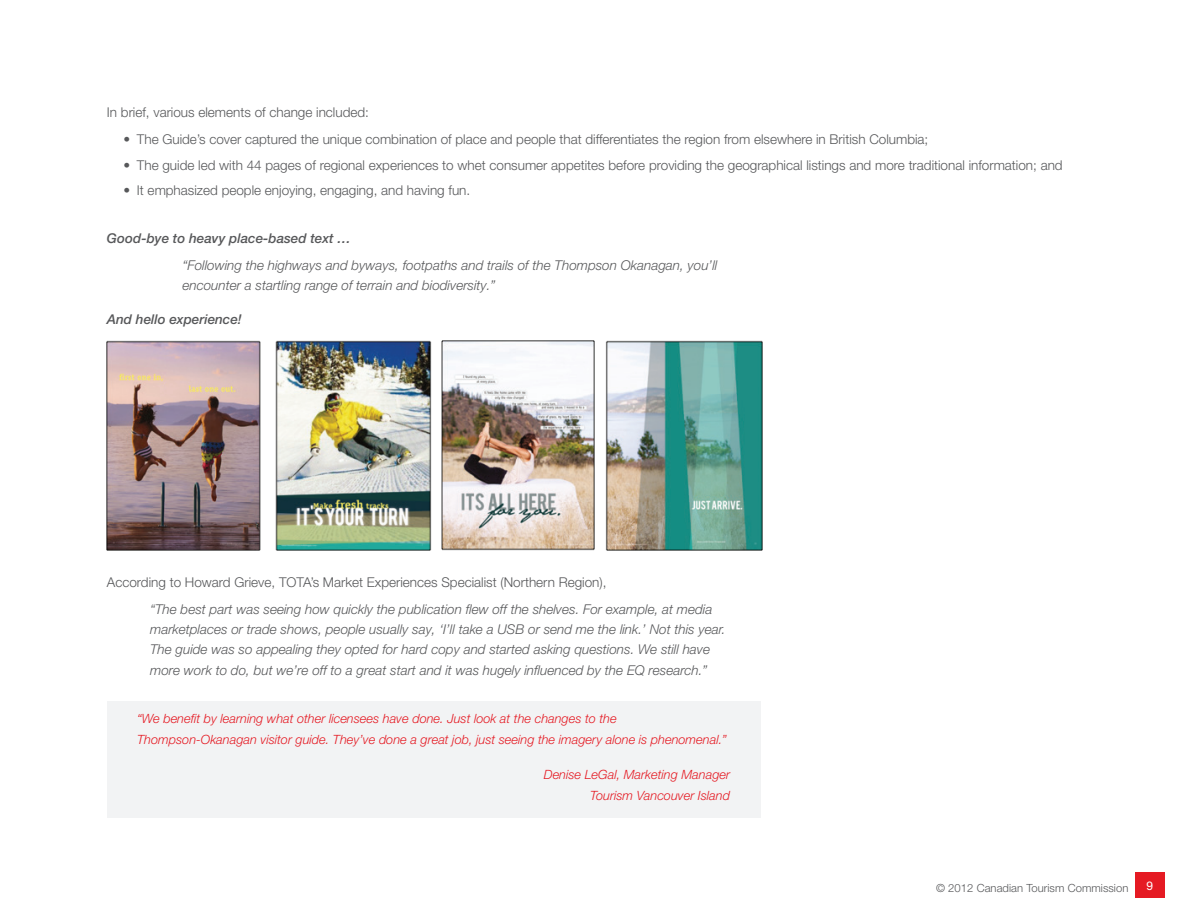
<style>
.page{position:relative;width:1188px;height:918px;background:#fff}
.page>*{position:absolute;margin:0;border:0;box-sizing:border-box;transform-origin:0 0}
.t1{font:italic 300 13.5px/20.2px "Helvetica Neue LT Pro";color:#57585a}
.t2{font:300 13.5px "Helvetica Neue LT Pro";color:#57585a}
.t3{font:italic 500 13.5px "Helvetica Neue LT Pro";color:#57585a}
.t4{font:italic 300 12.75px/21px "Helvetica Neue LT Pro";color:#e51a23}
.t5{font:12px "Helvetica Neue LT Pro";color:#fff}
.t6{font:300 11.25px "Helvetica Neue LT Pro";letter-spacing:.005em;color:#57585a}
</style>
<div class="page">
<div style="left:1135px;top:873px;width:30px;height:25px;background:#e51a23"></div>
<img style="left:107px;top:341px;width:655px;height:209px">
<div style="left:107px;top:701px;width:653px;height:117px;background:#f2f3f4"></div>
<p class="t2" style="left:107px;top:104px;width:264px">In brief, various elements of change included:</p>
<p class="t2" style="left:123px;top:131px;width:806px">• The Guide’s cover captured the unique combination of place and people that differentiates the region from elsewhere in British Columbia;</p>
<p class="t2" style="left:123px;top:157px;width:941px">• The guide led with 44 pages of regional experiences to whet consumer appetites before providing the geographical listings and more traditional information; and</p>
<p class="t2" style="left:123px;top:182px;width:348px">• It emphasized people enjoying, engaging, and having fun.</p>
<p class="t3" style="left:107px;top:230px;width:246px">Good-bye to heavy place-based text …</p>
<p class="t1" style="left:183px;top:254px;width:536px">“Following the highways and byways, footpaths and trails of the Thompson Okanagan, you’ll encounter a startling range of terrain and biodiversity.”</p>
<p class="t3" style="left:107px;top:311px;width:137px">And hello experience!</p>
<p class="t2" style="left:107px;top:574px;width:501px">According to Howard Grieve, TOTA’s Market Experiences Specialist (Northern Region),</p>
<p class="t1" style="left:150px;top:599px;width:577px">“The best part was seeing how quickly the publication flew off the shelves. For example, at media marketplaces or trade shows, people usually say, ‘I’ll take a USB or send me the link.’ Not this year.<br>The guide was so appealing they opted for hard copy and started asking questions. We still have more work to do, but we’re off to a great start and it was hugely influenced by the EQ research.”</p>
<p class="t4" style="left:137px;top:708px;width:591px">“We benefit by learning what other licensees have done. Just look at the changes to the<br>Thompson‑Okanagan visitor guide. They’ve done a great job, just seeing the imagery alone is phenomenal.”</p>
<p class="t4" style="left:544px;top:764px;width:188px;text-align:right">Denise LeGal, Marketing Manager<br>Tourism Vancouver Island</p>
<p class="t6" style="left:936px;top:881px;width:194px">© 2012 Canadian Tourism Commission</p>
<p class="t5" style="left:1147px;top:879px;width:10px">99</p>
</div>
